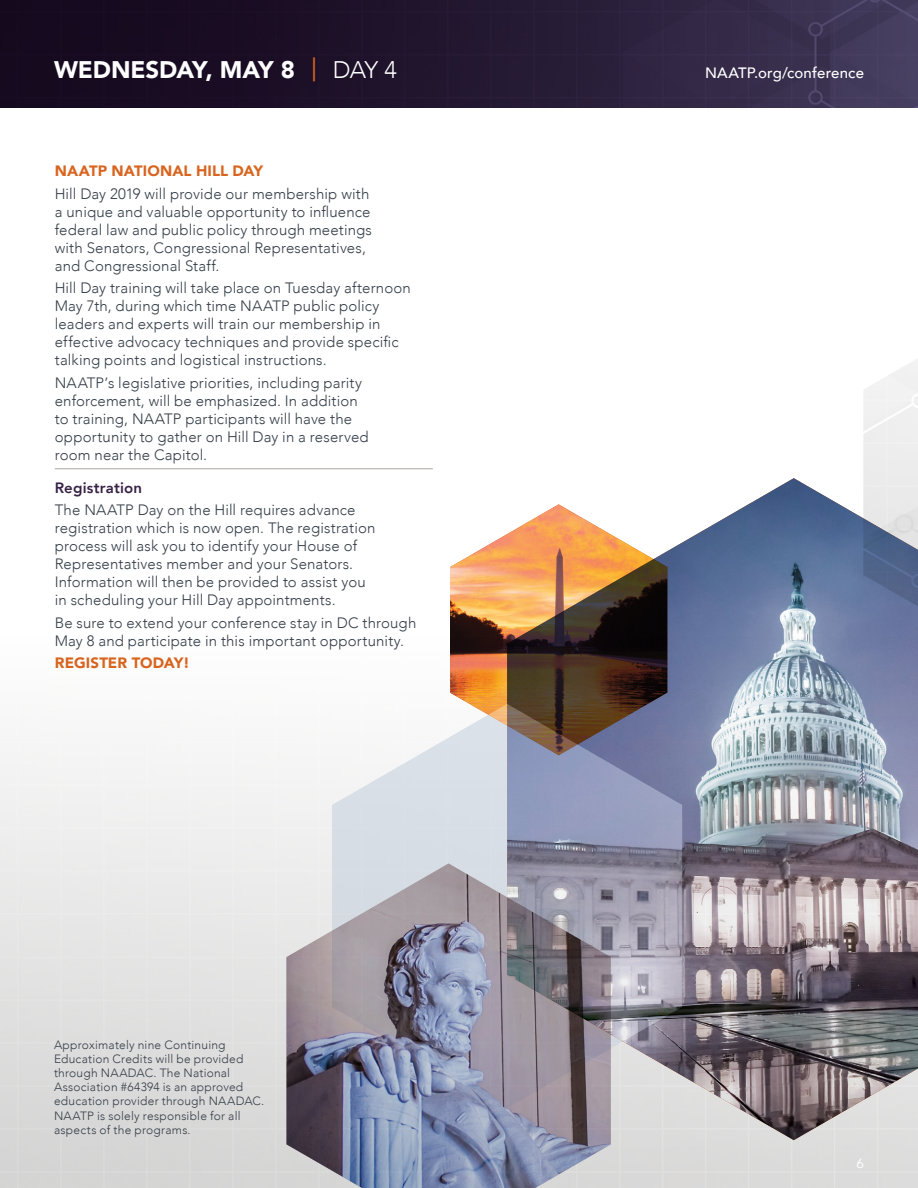
<style>
.page{position:relative;width:918px;height:1188px;background:#fff}
.page>*{position:absolute;margin:0;border:0;box-sizing:border-box;transform-origin:0 0}
.t1{font:900 24px "Avenir";letter-spacing:-.005em;color:#fff}
.t2{font:300 15px/18px "Avenir";letter-spacing:.01em;color:#343e48}
.t3{font:900 15px "Avenir";letter-spacing:.005em;color:#d8651f}
.t4{font:500 15px "Avenir";letter-spacing:.01em;color:#fff}
.t5{font:800 15px "Avenir";letter-spacing:.01em;color:#382246}
.t6{font:13.5px "Avenir";color:#fff}
.t7{font:300 12px/14.2px "Avenir";letter-spacing:.02em;color:#343e48}
.s1{font-weight:400;color:#d8651f}
.s2{font-weight:300}
</style>
<div class="page">
<img style="left:0;top:0;width:918px;height:108px">
<hr style="left:55px;top:469px;width:378px;height:1px;background:#ada7a3">
<img style="left:450px;top:534px;width:57px;height:170px">
<img style="left:507px;top:478px;width:411px;height:662px">
<svg style="left:332px;top:704px;width:350px;height:404px;background:#b1b2bf"></svg>
<img style="left:286px;top:864px;width:325px;height:324px">
<img style="left:863px;top:358px;width:55px;height:250px">
<h1 class="t1" style="left:54px;top:49px;width:345px">WEDNESDAY, MAY 8 <span class="s1">︱</span> <span class="s2">DAY 4</span></h1>
<p class="t4" style="left:705px;top:60px;width:160px">NAATP.org/conference</p>
<p class="t3" style="left:55px;top:158px;width:210px">NAATP NATIONAL HILL DAY</p>
<p class="t2" style="left:55px;top:185px;width:319px">Hill Day 2019 will provide our membership with a unique and valuable opportunity to influence federal law and public policy through meetings with Senators, Congressional Representatives, and Congressional Staff.</p>
<p class="t2" style="left:55px;top:279px;width:358px">Hill Day training will take place on Tuesday afternoon May 7th, during which time NAATP public policy leaders and experts will train our membership in effective advocacy techniques and provide specific talking points and logistical instructions.</p>
<p class="t2" style="left:55px;top:374px;width:316px">NAATP’s legislative priorities, including parity enforcement, will be emphasized. In addition to training, NAATP participants will have the opportunity to gather on Hill Day in a reserved room near the Capitol.</p>
<p class="t5" style="left:55px;top:476px;width:89px">Registration</p>
<p class="t2" style="left:55px;top:501px;width:322px">The NAATP Day on the Hill requires advance registration which is now open. The registration process will ask you to identify your House of Representatives member and your Senators.<br>Information will then be provided to assist you in scheduling your Hill Day appointments.</p>
<p class="t2" style="left:55px;top:614px;width:363px">Be sure to extend your conference stay in DC through<br>May 8 and participate in this important opportunity.</p>
<p class="t3" style="left:55px;top:650px;width:137px">REGISTER TODAY!</p>
<p class="t7" style="left:54px;top:1037px;width:212px">Approximately nine Continuing<br>Education Credits will be provided through NAADAC. The National<br>Association #64394 is an approved education provider through NAADAC.<br>NAATP is solely responsible for all aspects of the programs.</p>
<p class="t6" style="left:856px;top:1152px;width:9px">6</p>
</div>
